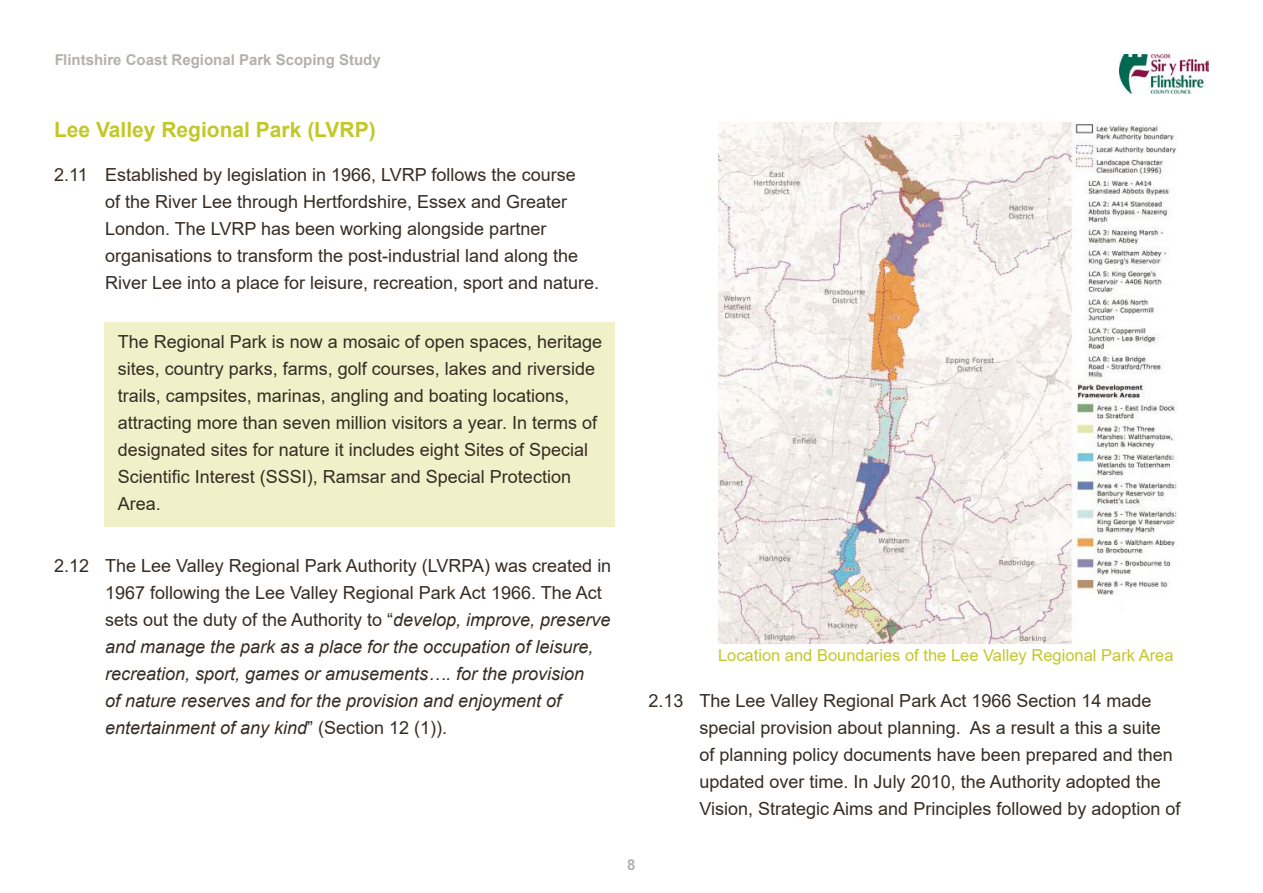
<style>
.page{position:relative;width:1263px;height:893px;background:#fff}
.page>*{position:absolute;margin:0;border:0;box-sizing:border-box;transform-origin:0 0}
.Heading_1{font:700 21px "Arial";color:#c2c828}
.Body_Text{font:18px/27px "Arial";color:#362c23}
.t1{font:italic 18px/27px "Arial";color:#362c23}
.Image_Caption{font:16.5px "Arial";color:#c2c828}
.t2{font:700 15px "Arial";color:#68615a}
.s1{font-style:normal}
</style>
<div class="page">
<img style="left:1120px;top:54px;width:89px;height:40px">
<img style="left:718px;top:122px;width:459px;height:522px">
<div style="left:104px;top:322px;width:510px;height:205px;background:#f0f1c9"></div>
<p class="t2" style="left:54px;top:49px;width:328px">Flintshire Coast Regional Park Scoping Study</p>
<p class="Heading_1" style="left:54px;top:115px;width:323px">Lee Valley Regional Park (LVRP)</p>
<p class="Body_Text" style="left:105px;top:161px;width:496px;text-indent:-51px">2.11 Established by legislation in 1966, LVRP follows the course<br>of the River Lee through Hertfordshire, Essex and Greater London. The LVRP has been working alongside partner organisations to transform the post-industrial land along the River Lee into a place for leisure, recreation, sport and nature.</p>
<p class="Body_Text" style="left:118px;top:328px;width:486px">The Regional Park is now a mosaic of open spaces, heritage sites, country parks, farms, golf courses, lakes and riverside trails, campsites, marinas, angling and boating locations, attracting more than seven million visitors a year. In terms of designated sites for nature it includes eight Sites of Special Scientific Interest (SSSI), Ramsar and Special Protection Area.</p>
<p class="t1" style="left:105px;top:552px;width:508px;text-indent:-51px"><span class="s1">2.12 The Lee Valley Regional Park Authority (LVRPA) was created in 1967 following the Lee Valley Regional Park Act 1966. The Act sets out the duty of the Authority to “</span>develop, improve, preserve and manage the park as a place for the occupation of leisure, recreation, sport, games or amusements…. for the provision<br>of nature reserves and for the provision and enjoyment of entertainment of any kind<span class="s1">” (Section 12 (1)).</span></p>
<p class="Image_Caption" style="left:718px;top:644px;width:457px">Location and Boundaries of the Lee Valley Regional Park Area</p>
<p class="Body_Text" style="left:699px;top:687px;width:482px;text-indent:-51px">2.13 The Lee Valley Regional Park Act 1966 Section 14 made special provision about planning. As a result a this a suite<br>of planning policy documents have been prepared and then updated over time. In July 2010, the Authority adopted the Vision, Strategic Aims and Principles followed by adoption of</p>
<p class="t2" style="left:627px;top:854px;width:10px">8</p>
</div>
